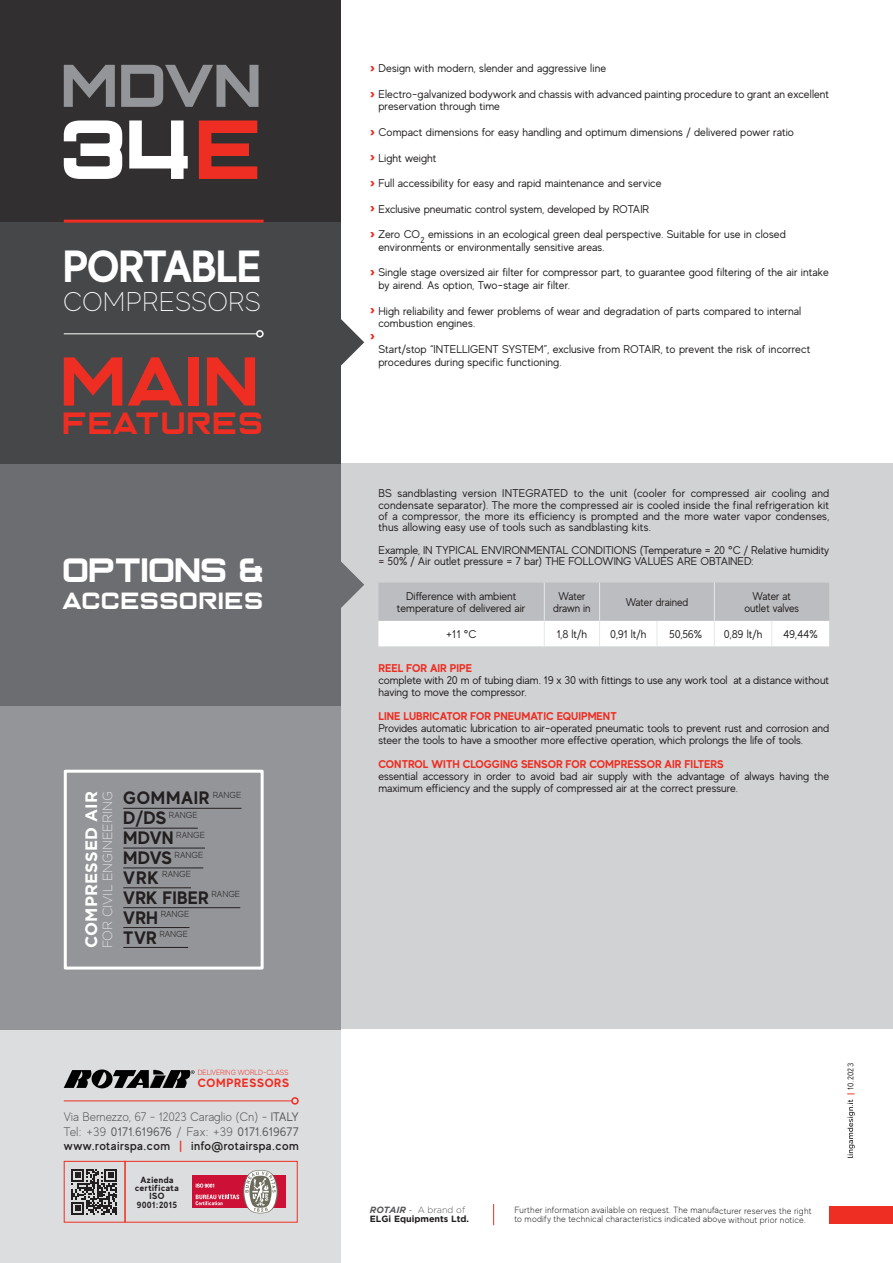
<style>
.page{position:relative;width:893px;height:1263px;background:#fff}
.page>*{position:absolute;margin:0;border:0;box-sizing:border-box;transform-origin:0 0}
.t1{font:85.5px "Enterthe Grid 2";color:#fff}
.t2{font:70.5px "Enterthe Grid 2";color:#ee2e22}
.t3{font:61.5px "Enterthe Grid 2";color:#939598}
.t4{font:700 45px "MADE Evolve Sans";letter-spacing:-.025em;color:#fff}
.t5{font:34.5px "Enterthe Grid 2";color:#fff}
.t6{font:31.5px "Enterthe Grid 2";letter-spacing:.06em;color:#ee2e22}
.t7{font:100 27px "MADE Evolve Sans";letter-spacing:-.01em;color:#fff}
.t8{font:24px "Enterthe Grid 2";letter-spacing:.055em;color:#fff}
.t9{font:700 18px "MADE Evolve Sans";letter-spacing:.025em;color:#231f20}
.t10{font:700 16.5px "Gotham";letter-spacing:.01em;color:#fff}
.t11{font:700 16.5px/25.5px "MADE Evolve Sans";color:#ee2e22}
.t12{font:200 13.2px "Gotham";color:#fff;scale:.96 1}
.t13{font:300 12.3px/14.2px "MADE Evolve Sans";letter-spacing:-.01em;color:#57585a;text-align:justify}
.t14{font:700 12px "MADE Evolve Sans";letter-spacing:.06em;color:#ee2e22}
.t15{font:11.25px/11.2px "MADE Evolve Sans";color:#231f20}
.t16{font:700 11.25px "MADE Evolve Sans";color:#ee2e22}
.t17{font:11.25px/11.2px "MADE Evolve Sans";color:#231f20;text-align:center;scale:.95 1}
.t18{font:300 9px/9px "MADE Evolve Sans";letter-spacing:.015em;color:#231f20}
.t19{font:700 9px/9px "Gotham";color:#231f20}
.t20{font:700 9px/8.4px "MADE Evolve Sans";letter-spacing:.05em;color:#231f20;text-align:center}
.t21{font:300 8.7px "MADE Evolve Sans";color:#231f20}
.t22{font:8.25px "MADE Evolve Sans";letter-spacing:.02em;color:#231f20}
.t23{font:300 7.5px "MADE Evolve Sans";letter-spacing:-.01em;color:#ee2e22;scale:.94 1}
.s1{color:#ee2e22}
.s2{font-weight:700;font-size:18px}
.s3{font-weight:400}
.s4{font-weight:500;color:#231f20}
.s5{font-weight:500;color:#ee2e22}
.s6{font-style:italic;color:#57585a}
.s7{font-weight:300;color:#57585a}
.s8{font-weight:700;color:#ee2e22}
</style>
<div class="page">
<div style="left:340px;top:463px;width:553px;height:566px;background:#d1d2d4"></div>
<div style="left:0;top:1029px;width:340px;height:234px;background:#dcdddf"></div>
<div style="left:0;top:706px;width:340px;height:323px;background:#939598"></div>
<svg style="left:340px;top:561px;width:24px;height:48px"></svg>
<div style="left:0;top:463px;width:340px;height:243px;background:#6c6d70"></div>
<svg style="left:340px;top:318px;width:24px;height:48px"></svg>
<div style="left:0;top:221px;width:340px;height:242px;background:#464748"></div>
<div style="left:0;top:0;width:340px;height:221px;background:#312f30"></div>
<div style="left:829px;top:1206px;width:64px;height:17px;background:#ee2e22"></div>
<svg style="left:493px;top:1204px;width:1px;height:21px"></svg>
<hr style="left:64px;top:1100px;width:228px;height:1px;background:#ee2e22">
<div style="left:291px;top:1097px;width:8px;height:8px;border:2px solid #ee2e22;border-radius:50%"></div>
<div style="left:64px;top:770px;width:200px;height:199px;border:3px solid #fff"></div>
<hr style="left:64px;top:333px;width:193px;height:1px;background:#fff">
<div style="left:256px;top:330px;width:8px;height:8px;border:2px solid #fff;border-radius:50%"></div>
<hr style="left:64px;top:220px;width:200px;height:3px;background:#ee2e22">
<svg style="left:847px;top:1099px;width:8px;height:59px"></svg>
<div style="left:192px;top:1175px;width:94px;height:33px;background:#cd1136"></div>
<svg style="left:196px;top:1170px;width:82px;height:43px"></svg>
<div style="left:125px;top:1161px;width:173px;height:61px;border:1px solid #ee2e22"></div>
<svg style="left:72px;top:1169px;width:45px;height:45px"></svg>
<div style="left:64px;top:1161px;width:61px;height:61px;border:1px solid #ee2e22"></div>
<svg style="left:64px;top:1069px;width:131px;height:19px"></svg>
<svg style="left:378px;top:583px;width:451px;height:63px;background:#d6d7d9"></svg>
<hr style="left:123px;top:808px;width:118px;height:1px;background:#231f20">
<hr style="left:123px;top:828px;width:75px;height:1px;background:#231f20">
<hr style="left:123px;top:848px;width:82px;height:1px;background:#231f20">
<hr style="left:123px;top:867px;width:80px;height:1px;background:#231f20">
<hr style="left:123px;top:887px;width:68px;height:1px;background:#231f20">
<hr style="left:123px;top:907px;width:117px;height:1px;background:#231f20">
<hr style="left:123px;top:927px;width:66px;height:1px;background:#231f20">
<hr style="left:123px;top:947px;width:65px;height:1px;background:#231f20">
<h3 class="t3" style="left:64px;top:59px;width:201px">MDVN</h3>
<h1 class="t1" style="left:64px;top:112px;width:201px">34 <span class="s1">E</span></h1>
<h3 class="t4" style="left:63px;top:238px;width:200px">PORTABLE</h3>
<h3 class="t7" style="left:63px;top:285px;width:200px">COMPRESSORS</h3>
<h2 class="t2" style="left:64px;top:350px;width:198px">MAIN</h2>
<h3 class="t6" style="left:64px;top:409px;width:201px">FEATURES</h3>
<h3 class="t5" style="left:64px;top:555px;width:201px">OPTIONS &amp;</h3>
<h3 class="t8" style="left:64px;top:590px;width:201px">ACCESSORIES</h3>
<h3 class="t10" style="left:82px;top:948px;width:159px;rotate:-90deg">COMPRESSED AIR</h3>
<p class="t12" style="left:99px;top:948px;width:166px;rotate:-90deg">FOR CIVIL ENGINEERING</p>
<h3 class="t9" style="left:123px;top:787px;width:120px">GOMMAIR <sup>RANGE</sup></h3>
<p class="t21" style="left:123px;top:809px;width:76px"><span class="s2">D/DS</span> RANGE</p>
<p class="t21" style="left:123px;top:829px;width:83px"><span class="s2">MDVN</span> RANGE</p>
<p class="t21" style="left:123px;top:849px;width:81px"><span class="s2">MDVS</span> RANGE</p>
<p class="t21" style="left:123px;top:869px;width:69px"><span class="s2">VRK</span> RANGE</p>
<h3 class="t9" style="left:123px;top:886px;width:118px">VRK FIBER <sup>RANGE</sup></h3>
<p class="t21" style="left:123px;top:909px;width:68px"><span class="s2">VRH</span> RANGE</p>
<p class="t21" style="left:123px;top:929px;width:66px"><span class="s2">TVR</span> RANGE</p>
<p class="t23" style="left:198px;top:1068px;width:98px">DELIVERING WORLD-CLASS</p>
<p class="t14" style="left:198px;top:1075px;width:93px">COMPRESSORS</p>
<p class="t13" style="left:64px;top:1110px;width:236px">Via Bernezzo, 67 - 12023 Caraglio (Cn) - <span class="s3">ITALY </span>Tel: +39 <span class="s3">0171.619676</span> / Fax: +39 <span class="s3">0171.619677 </span><span class="s4">www.rotairspa.com</span> <span class="s5">|</span> <span class="s4">info@rotairspa.com</span></p>
<p class="t20" style="left:135px;top:1175px;width:45px">Azienda certificata<br>ISO<br>9001:2015</p>
<p class="t15" style="left:378px;top:62px;width:229px">Design with modern, slender and aggressive line</p>
<p class="t15" style="left:378px;top:87px;width:452px;line-height:12.8px">Electro-galvanized bodywork and chassis with advanced painting procedure to grant an excellent preservation through time</p>
<p class="t15" style="left:378px;top:126px;width:417px">Compact dimensions for easy handling and optimum dimensions / delivered power ratio</p>
<p class="t15" style="left:378px;top:152px;width:59px">Light weight</p>
<p class="t15" style="left:378px;top:177px;width:285px">Full accessibility for easy and rapid maintenance and service</p>
<p class="t15" style="left:378px;top:203px;width:272px">Exclusive pneumatic control system, developed by ROTAIR</p>
<p class="t15" style="left:378px;top:227px;width:409px;line-height:12.8px">Zero CO<sub>2</sub> emissions in an ecological green deal perspective. Suitable for use in closed environments or environmentally sensitive areas.</p>
<p class="t15" style="left:378px;top:266px;width:452px;line-height:12.8px">Single stage oversized air filter for compressor part, to guarantee good filtering of the air intake by airend. As option, Two-stage air filter.</p>
<p class="t15" style="left:378px;top:304px;width:424px;line-height:12.8px">High reliability and fewer problems of wear and degradation of parts compared to internal combustion engines.</p>
<p class="t15" style="left:378px;top:342px;width:433px;line-height:12.8px">Start/stop “INTELLIGENT SYSTEM”, exclusive from ROTAIR, to prevent the risk of incorrect procedures during specific functioning.</p>
<h3 class="t11" style="left:370px;top:54px;width:7px">› ›</h3>
<h3 class="t11" style="left:370px;top:118px;width:7px;text-align:justify">› › › › ›</h3>
<h3 class="t11" style="left:370px;top:258px;width:7px">›</h3>
<h3 class="t11" style="left:370px;top:296px;width:7px">› ›</h3>
<p class="t15" style="left:378px;top:488px;width:452px;text-align:justify">BS sandblasting version INTEGRATED to the unit (cooler for compressed air cooling and condensate separator). The more the compressed air is cooled inside the final refrigeration kit of a compressor, the more its efficiency is prompted and the more water vapor condenses, thus allowing easy use of tools such as sandblasting kits.</p>
<p class="t15" style="left:378px;top:544px;width:452px">Example, IN TYPICAL ENVIRONMENTAL CONDITIONS (Temperature = 20 °C / Relative humidity = 50% / Air outlet pressure = 7 bar) THE FOLLOWING VALUES ARE OBTAINED:</p>
<p class="t15" style="left:397px;top:590px;width:130px;text-align:center">Difference with ambient temperature of delivered air</p>
<p class="t17" style="left:553px;top:590px;width:41px">Water drawn in</p>
<p class="t17" style="left:626px;top:596px;width:67px">Water drained</p>
<p class="t17" style="left:744px;top:590px;width:59px">Water at outlet valves</p>
<p class="t15" style="left:446px;top:628px;width:32px">+11 °C</p>
<p class="t15" style="left:557px;top:628px;width:32px">1,8 lt/h</p>
<p class="t15" style="left:610px;top:628px;width:38px">0,91 lt/h</p>
<p class="t15" style="left:669px;top:628px;width:35px">50,56%</p>
<p class="t15" style="left:724px;top:628px;width:40px">0,89 lt/h</p>
<p class="t15" style="left:783px;top:628px;width:36px">49,44%</p>
<p class="t16" style="left:378px;top:661px;width:95px">REEL FOR AIR PIPE</p>
<p class="t15" style="left:378px;top:674px;width:452px;line-height:12px">complete with 20 m of tubing diam. 19 x 30 with fittings to use any work tool at a distance without having to move the compressor.</p>
<p class="t16" style="left:378px;top:709px;width:240px">LINE LUBRICATOR FOR PNEUMATIC EQUIPMENT</p>
<p class="t15" style="left:378px;top:722px;width:452px;line-height:12px">Provides automatic lubrication to air-operated pneumatic tools to prevent rust and corrosion and steer the tools to have a smoother more effective operation, which prolongs the life of tools.</p>
<p class="t16" style="left:378px;top:757px;width:347px">CONTROL WITH CLOGGING SENSOR FOR COMPRESSOR AIR FILTERS</p>
<p class="t15" style="left:378px;top:770px;width:452px;line-height:12px">essential accessory in order to avoid bad air supply with the advantage of always having the maximum efficiency and the supply of compressed air at the correct pressure.</p>
<p class="t19" style="left:370px;top:1205px;width:101px"><span class="s6">ROTAIR</span> <span class="s7">- A brand of<br></span>ELGi Equipments Ltd.</p>
<p class="t22" style="left:845px;top:1095px;width:34px;rotate:-90deg"><span class="s8">|</span> 10.2023</p>
<p class="t18" style="left:514px;top:1205px;width:299px">Further information available on request. The manufacturer reserves the right to modify the technical characteristics indicated above without prior notice.</p>
</div>
